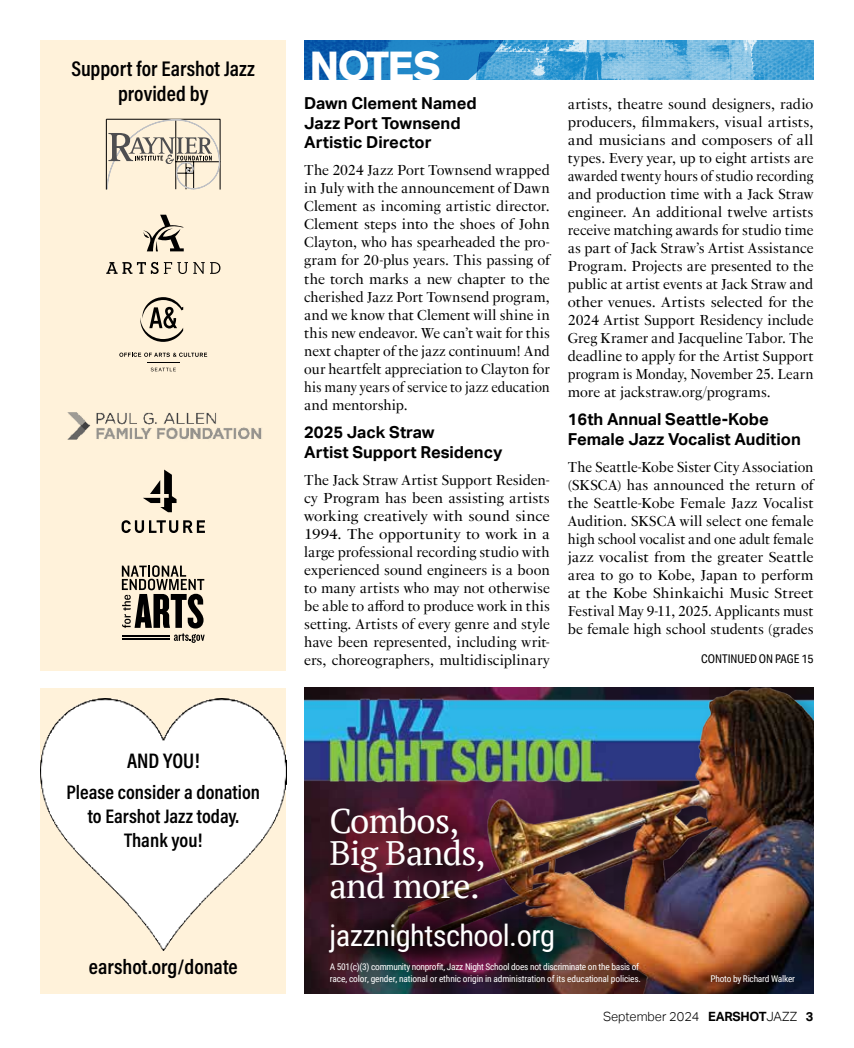
<style>
.page{position:relative;width:854px;height:1048px;background:#fff}
.page>*{position:absolute;margin:0;border:0;box-sizing:border-box;transform-origin:0 0}
.t1{font:700 40.35px "Akzidenz Grotesk BE";letter-spacing:-.035em;color:#fff}
.t2{font:34.05px/32.7px "PT Serif";letter-spacing:-.02em;color:#fff}
.t3{font:29.85px "Roboto Condensed";letter-spacing:-.02em;color:#fff}
.t4{font:21.45px/25.7px "Acumin Variable Concept";color:#000;text-align:center}
.t5{font:21.15px "Acumin Variable Concept";color:#000}
.t6{font:19.8px/23.7px "Acumin Variable Concept";color:#000;text-align:center}
.t7{font:700 16.5px/19.5px "Aktiv Grotesk";color:#000}
.t8{font:14.25px/18px "PS Fournier Std";color:#000;text-align:justify}
.t9{font:300 12.75px "Aktiv Grotesk";color:#000}
.t10{font:12px "Aktiv Grotesk Cd";color:#000}
.t11{font:9.3px/11.4px "Roboto Condensed";letter-spacing:-.03em;color:#fff}
.s1{font-weight:700}
</style>
<div class="page">
<div style="left:40px;top:40px;width:246px;height:631px;background:#fff2da"></div>
<svg style="left:143px;top:469px;width:33px;height:43px"></svg>
<svg style="left:121px;top:520px;width:84px;height:13px"></svg>
<hr style="left:220px;top:119px;width:1px;height:70px;background:#000">
<svg style="left:106px;top:119px;width:114px;height:71px"></svg>
<hr style="left:106px;top:119px;width:1px;height:70px;background:#000">
<hr style="left:147px;top:362px;width:32px;height:1px;background:#000">
<svg style="left:119px;top:352px;width:88px;height:5px"></svg>
<svg style="left:151px;top:368px;width:25px;height:3px"></svg>
<svg style="left:140px;top:297px;width:43px;height:45px"></svg>
<svg style="left:143px;top:215px;width:41px;height:36px"></svg>
<svg style="left:106px;top:262px;width:52px;height:12px"></svg>
<svg style="left:164px;top:262px;width:56px;height:12px"></svg>
<svg style="left:122px;top:565px;width:82px;height:78px"></svg>
<img style="left:67px;top:412px;width:195px;height:28px">
<div style="left:41px;top:688px;width:245px;height:306px;background:#fff2da"></div>
<img style="left:40px;top:699px;width:246px;height:251px">
<svg style="left:535px;top:41px;width:278px;height:39px;background:#67b2dd"></svg>
<svg style="left:304px;top:41px;width:231px;height:39px;background:#2481c3"></svg>
<img style="left:304px;top:687px;width:104px;height:124px">
<img style="left:408px;top:687px;width:405px;height:307px">
<img style="left:307px;top:863px;width:252px;height:131px">
<img style="left:317px;top:792px;width:267px;height:116px">
<img style="left:317px;top:908px;width:313px;height:79px">
<h3 class="t4" style="left:71px;top:55px;width:185px">Support for Earshot Jazz provided by</h3>
<h3 class="t5" style="left:127px;top:746px;width:74px">AND YOU!</h3>
<h3 class="t6" style="left:67px;top:779px;width:195px">Please consider a donation to Earshot Jazz today.<br>Thank you!</h3>
<h3 class="t5" style="left:89px;top:952px;width:150px">earshot.org/donate</h3>
<h1 class="t1" style="left:310px;top:42px;width:132px">NOTES</h1>
<p class="t7" style="left:304px;top:94px;width:174px">Dawn Clement Named<br>Jazz Port Townsend<br>Artistic Director</p>
<p class="t8" style="left:304px;top:161px;width:247px">The 2024 Jazz Port Townsend wrapped in July with the announcement of Dawn Clement as incoming artistic director.<br>Clement steps into the shoes of John Clayton, who has spearheaded the pro&shy;gram for 20-plus years. This passing of the torch marks a new chapter to the cherished Jazz Port Townsend program, and we know that Clement will shine in this new endeavor. We can’t wait for this next chapter of the jazz continuum! And our heartfelt appreciation to Clayton for his many years of service to jazz education and mentorship.</p>
<p class="t7" style="left:304px;top:422px;width:199px">2025 Jack Straw<br>Artist Support Residency</p>
<p class="t8" style="left:304px;top:470px;width:247px">The Jack Straw Artist Support Residen&shy;cy Program has been assisting artists working creatively with sound since 1994. The opportunity to work in a large professional recording studio with experienced sound engineers is a boon to many artists who may not otherwise be able to afford to produce work in this setting. Artists of every genre and style have been represented, including writ&shy;ers, choreographers, multidisciplinary</p>
<p class="t8" style="left:567px;top:95px;width:247px">artists, theatre sound designers, radio producers, filmmakers, visual artists, and musicians and composers of all types. Every year, up to eight artists are awarded twenty hours of studio recording and production time with a Jack Straw engineer. An additional twelve artists receive matching awards for studio time as part of Jack Straw’s Artist Assistance Program. Projects are presented to the public at artist events at Jack Straw and other venues. Artists selected for the 2024 Artist Support Residency include Greg Kramer and Jacqueline Tabor. The deadline to apply for the Artist Support program is Monday, November 25. Learn more at jackstraw.org/programs.</p>
<p class="t7" style="left:567px;top:410px;width:234px">16th Annual Seattle-Kobe<br>Female Jazz Vocalist Audition</p>
<p class="t8" style="left:567px;top:458px;width:247px">The Seattle-Kobe Sister City Association (SKSCA) has announced the return of the Seattle-Kobe Female Jazz Vocalist Audition. SKSCA will select one female high school vocalist and one adult female jazz vocalist from the greater Seattle area to go to Kobe, Japan to perform at the Kobe Shinkaichi Music Street Festival May 9-11, 2025. Applicants must be female high school students (grades</p>
<p class="t10" style="left:701px;top:652px;width:114px">CONTINUED ON PAGE 15</p>
<h2 class="t2" style="left:329px;top:804px;width:158px">Combos,<br>Big Bands, and more.</h2>
<h3 class="t3" style="left:329px;top:914px;width:227px">jazznightschool.org</h3>
<p class="t11" style="left:330px;top:960px;width:312px">A 501(c)(3) community nonprofit, Jazz Night School does not discriminate on the basis of race, color, gender, national or ethnic origin in administration of its educational policies.</p>
<p class="t11" style="left:710px;top:972px;width:86px">Photo by Richard Walker</p>
<p class="t9" style="left:603px;top:1009px;width:212px">September 2024 <span class="s1">EARSHOT</span>JAZZ <span class="s1">3</span></p>
</div>
